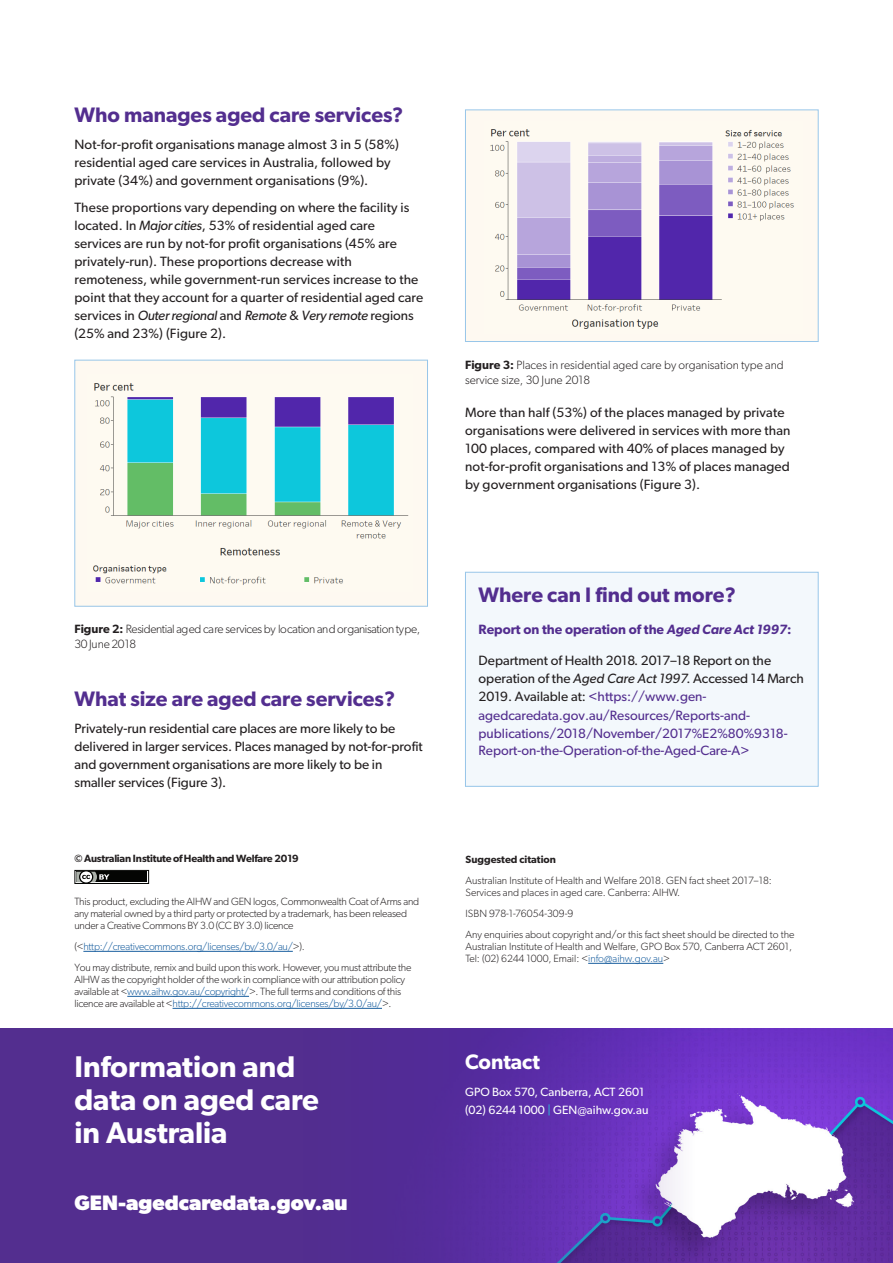
<style>
.page{position:relative;width:893px;height:1263px;background:#fff}
.page>*{position:absolute;margin:0;border:0;box-sizing:border-box;transform-origin:0 0}
.t1{font:600 30px/33px "Gibson";color:#fff}
.t2{font:600 21px "Gibson";color:#532e8f}
.t3{font:700 21px "Gibson";color:#fff}
.t4{font:600 21px "Gibson";color:#fff}
.t5{font:13.5px/18px "Gibson";letter-spacing:.01em;color:#231f20}
.t6{font:13.5px/18px "Gibson";color:#532e8f}
.t7{font:600 13.5px "Gibson";color:#532e8f}
.t8{font:300 12px/15px "Gibson";color:#231f20}
.t9{font:300 12px/15px "Gibson";letter-spacing:-.03em;color:#231f20}
.t10{font:12px/18px "Gibson";color:#fff}
.t11{font:300 10.5px/12px "Gibson";letter-spacing:-.02em;color:#231f20}
.t12{font:300 10.5px/21px "Gibson";color:#231f20}
.t13{font:600 10.5px "Gibson";letter-spacing:-.02em;color:#231f20}
.s1{font-style:italic}
.s2{font-weight:600}
.s3{color:#175d9e}
.s4{color:#231f20}
.s5{font-style:italic;color:#231f20}
.s6{color:#2bc0da}
</style>
<div class="page">
<div style="left:465px;top:572px;width:353px;height:214px;background:#f3f8fc"></div>
<div style="left:465px;top:572px;width:354px;height:215px;border:1px solid #98c6e9"></div>
<div style="left:75px;top:360px;width:352px;height:246px;background:#fef9f1"></div>
<div style="left:74px;top:360px;width:354px;height:247px;border:1px solid #98c6e9"></div>
<div style="left:465px;top:110px;width:353px;height:231px;background:#fef9f1"></div>
<div style="left:465px;top:109px;width:354px;height:233px;border:1px solid #98c6e9"></div>
<div style="left:0;top:1029px;width:893px;height:234px;background:#532e8f"></div>
<img style="left:422px;top:1029px;width:471px;height:234px">
<hr style="left:83px;top:951px;width:210px;height:1px;background:#175d9e">
<hr style="left:127px;top:996px;width:122px;height:1px;background:#175d9e">
<hr style="left:173px;top:1008px;width:209px;height:1px;background:#175d9e">
<div style="left:74px;top:870px;width:75px;height:14px;border:1px solid #040503"></div>
<div style="left:76px;top:872px;width:71px;height:10px;background:#040503"></div>
<svg style="left:74px;top:870px;width:35px;height:14px"></svg>
<hr style="left:588px;top:963px;width:75px;height:1px;background:#175d9e">
<img style="left:93px;top:383px;width:316px;height:202px">
<img style="left:490px;top:129px;width:304px;height:200px">
<p class="t2" style="left:74px;top:102px;width:330px">Who manages aged care services?</p>
<p class="t5" style="left:74px;top:135px;width:326px">Not-for-profit organisations manage almost 3 in 5 (58%) residential aged care services in Australia, followed by private (34%) and government organisations (9%).</p>
<p class="t5" style="left:74px;top:198px;width:350px">These proportions vary depending on where the facility is located. In <span class="s1">Major cities</span>, 53% of residential aged care services are run by not-for profit organisations (45% are privately-run). These proportions decrease with remoteness, while government-run services increase to the point that they account for a quarter of residential aged care services in <span class="s1">Outer regional</span> and <span class="s1">Remote</span> &amp; <span class="s1">Very remote</span> regions (25% and 23%) (Figure 2).</p>
<p class="t9" style="left:74px;top:621px;width:347px"><span class="s2">Figure 2:</span> Residential aged care services by location and organisation type,<br>30 June 2018</p>
<p class="t2" style="left:74px;top:686px;width:322px">What size are aged care services?</p>
<p class="t5" style="left:74px;top:719px;width:350px">Privately-run residential care places are more likely to be delivered in larger services. Places managed by not-for-profit and government organisations are more likely to be in smaller services (Figure 3).</p>
<p class="t13" style="left:74px;top:852px;width:226px">© Australian Institute of Health and Welfare 2019</p>
<p class="t11" style="left:74px;top:895px;width:346px">This product, excluding the AIHW and GEN logos, Commonwealth Coat of Arms and any material owned by a third party or protected by a trademark, has been released under a Creative Commons BY 3.0 (CC BY 3.0) licence</p>
<p class="t11" style="left:74px;top:936px;width:339px;line-height:21px">(&lt;<span class="s3">http://creativecommons.org/licenses/by/3.0/au/</span>&gt;).<br>You may distribute, remix and build upon this work. However, you must attribute the</p>
<p class="t11" style="left:74px;top:973px;width:332px">AIHW as the copyright holder of the work in compliance with our attribution policy available at &lt;<span class="s3">www.aihw.gov.au/copyright/</span>&gt;. The full terms and conditions of this licence are available at &lt;<span class="s3">http://creativecommons.org/licenses/by/3.0/au/</span>&gt;.</p>
<p class="t1" style="left:74px;top:1050px;width:246px">Information and data on aged care in Australia</p>
<p class="t3" style="left:74px;top:1190px;width:275px">GEN-agedcaredata.gov.au</p>
<p class="t8" style="left:465px;top:357px;width:320px"><span class="s2">Figure 3:</span> Places in residential aged care by organisation type and service size, 30 June 2018</p>
<p class="t5" style="left:465px;top:403px;width:327px">More than half (53%) of the places managed by private organisations were delivered in services with more than 100 places, compared with 40% of places managed by not-for-profit organisations and 13% of places managed by government organisations (Figure 3).</p>
<p class="t2" style="left:479px;top:582px;width:259px">Where can I find out more?</p>
<p class="t7" style="left:479px;top:621px;width:314px">Report on the operation of the <span class="s1">Aged Care Act 1997</span>:</p>
<p class="t6" style="left:479px;top:651px;width:327px"><span class="s4">Department of Health 2018. 2017–18 Report on the operation of the</span> <span class="s5">Aged Care Act 1997</span><span class="s4">. Accessed 14 March 2019. Available at:</span> &lt;https://www.gen&shy;agedcaredata.gov.au/Resources/Reports-and&shy;publications/2018/November/2017%E2%80%9318- Report-on-the-Operation-of-the-Aged-Care-A&gt;</p>
<p class="t12" style="left:466px;top:848px;width:308px;line-height:21.5px"><span class="s2">Suggested citation<br></span>Australian Institute of Health and Welfare 2018. GEN fact sheet 2017–18:</p>
<p class="t12" style="left:466px;top:882px;width:330px">Services and places in aged care. Canberra: AIHW.<br>ISBN 978-1-76054-309-9<br>Any enquiries about copyright and/or this fact sheet should be directed to the</p>
<p class="t12" style="left:466px;top:940px;width:328px;line-height:12px">Australian Institute of Health and Welfare, GPO Box 570, Canberra ACT 2601,<br>Tel: (02) 6244 1000, Email: &lt;<span class="s3">info@aihw.gov.au</span>&gt;</p>
<p class="t4" style="left:465px;top:1049px;width:76px">Contact</p>
<p class="t10" style="left:465px;top:1083px;width:185px">GPO Box 570, Canberra, ACT 2601 (02) 6244 1000 <span class="s6">|</span> GEN@aihw.gov.au</p>
</div>
